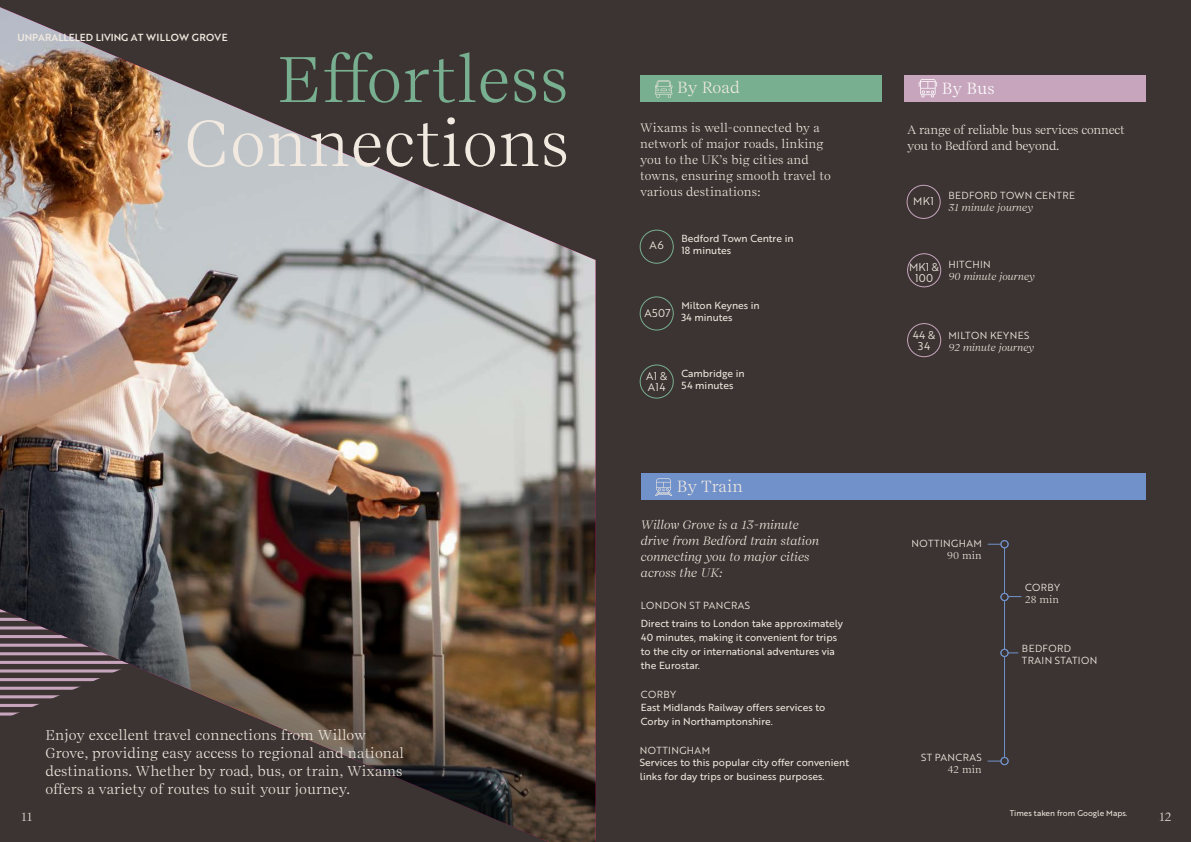
<style>
.page{position:relative;width:1191px;height:842px;background:#3c3432}
.page>*{position:absolute;margin:0;border:0;box-sizing:border-box;transform-origin:0 0}
.t1{font:64px "Spezia Serif Regular B";color:#f2eae0}
.t2{font:64px "Spezia Serif Regular B";color:#78af90}
.t3{font:16px "Spezia Serif Regular B";color:#f2eae0}
.t4{font:16px "Spezia Serif Regular B";color:#fff}
.t5{font:14px/18px "Spezia Serif Regular B";color:#f2eae0}
.t6{font:12px/16px "Spezia Serif Regular B";color:#f2eae0}
.t7{font:12px/16px "Spezia Serif Regular Italic B";color:#f2eae0}
.t8{font:12px/16px "Spezia Serif Regular B";letter-spacing:-.03em;color:#f2eae0}
.t9{font:11px/11px "Brother 1816 Book";letter-spacing:.04em;color:#f2eae0;text-align:center}
.t10{font:10px/14px "Brother 1816 Regular";color:#f2eae0}
.t11{font:10px/12px "Brother 1816 Book";letter-spacing:.04em;color:#f2eae0}
.t12{font:10px "Spezia Serif Regular Italic B";color:#f2eae0}
.t13{font:10px "Brother 1816 Medium";color:#f2eae0}
.t14{font:10px "Spezia Serif Regular B";color:#f2eae0}
.t15{font:8px "Brother 1816 Regular";color:#f2eae0}
.s1{font-size:11px}
</style>
<div class="page">
<img style="left:0;top:7px;width:595px;height:835px">
<svg style="left:987px;top:544px;width:13px;height:1px"></svg>
<svg style="left:1008px;top:596px;width:13px;height:1px"></svg>
<svg style="left:987px;top:761px;width:13px;height:1px"></svg>
<hr style="left:1004px;top:544px;width:1px;height:217px;background:#7091ca">
<div style="left:641px;top:474px;width:504px;height:26px;background:#7091ca"></div>
<svg style="left:655px;top:478px;width:17px;height:18px"></svg>
<div style="left:904px;top:75px;width:241px;height:27px;background:#c7a5bd"></div>
<svg style="left:918px;top:79px;width:19px;height:18px"></svg>
<div style="left:641px;top:75px;width:241px;height:27px;background:#78af90"></div>
<svg style="left:655px;top:80px;width:17px;height:18px"></svg>
<div style="left:1000px;top:540px;width:8px;height:8px;background:#3c3432;border:1px solid #7091ca;border-radius:50%"></div>
<div style="left:1000px;top:540px;width:8px;height:8px;border:1px solid #7091ca;border-radius:50%"></div>
<div style="left:1000px;top:593px;width:8px;height:8px;background:#3c3432;border:1px solid #7091ca;border-radius:50%"></div>
<div style="left:1000px;top:593px;width:8px;height:8px;border:1px solid #7091ca;border-radius:50%"></div>
<div style="left:1000px;top:649px;width:8px;height:8px;background:#3c3432;border:1px solid #7091ca;border-radius:50%"></div>
<div style="left:1000px;top:649px;width:8px;height:8px;border:1px solid #7091ca;border-radius:50%"></div>
<div style="left:1000px;top:757px;width:8px;height:8px;background:#3c3432;border:1px solid #7091ca;border-radius:50%"></div>
<div style="left:1000px;top:757px;width:8px;height:8px;border:1px solid #7091ca;border-radius:50%"></div>
<div style="left:907px;top:185px;width:33px;height:34px;border:1px solid #c7a5bd;border-radius:50%"></div>
<div style="left:907px;top:254px;width:34px;height:33px;border:1px solid #c7a5bd;border-radius:50%"></div>
<div style="left:907px;top:323px;width:34px;height:34px;border:1px solid #c7a5bd;border-radius:50%"></div>
<div style="left:640px;top:230px;width:33px;height:33px;border:1px solid #78af90;border-radius:50%"></div>
<div style="left:640px;top:365px;width:33px;height:33px;border:1px solid #78af90;border-radius:50%"></div>
<div style="left:640px;top:297px;width:33px;height:33px;border:1px solid #78af90;border-radius:50%"></div>
<p class="t13" style="left:17px;top:30px;width:212px">UNPARALLELED LIVING AT WILLOW GROVE</p>
<h1 class="t2" style="left:277px;top:35px;width:293px">Effortless</h1>
<h1 class="t1" style="left:184px;top:99px;width:387px">Connections</h1>
<h3 class="t5" style="left:45px;top:725px;width:360px">Enjoy excellent travel connections from Willow Grove, providing easy access to regional and national destinations. Whether by road, bus, or train, Wixams offers a variety of routes to suit your journey.</h3>
<h2 class="t3" style="left:677px;top:77px;width:64px">By Road</h2>
<h2 class="t4" style="left:941px;top:77px;width:54px">By Bus</h2>
<p class="t6" style="left:640px;top:120px;width:192px">Wixams is well-connected by a network of major roads, linking you to the UK’s big cities and towns, ensuring smooth travel to various destinations:</p>
<p class="t10" style="left:681px;top:232px;width:114px;line-height:12px">Bedford Town Centre in<br>18 minutes</p>
<p class="t9" style="left:649px;top:239px;width:16px">A6</p>
<p class="t9" style="left:644px;top:308px;width:28px">A507</p>
<p class="t10" style="left:681px;top:299px;width:80px;line-height:12px">Milton Keynes in<br>34 minutes</p>
<p class="t9" style="left:646px;top:370px;width:23px;text-align:left">A1 &amp;<br>A14</p>
<p class="t10" style="left:681px;top:367px;width:65px;line-height:12px">Cambridge in<br>54 minutes</p>
<h2 class="t3" style="left:677px;top:475px;width:68px">By Train</h2>
<p class="t7" style="left:641px;top:516px;width:180px">Willow Grove is a 13-minute drive from Bedford train station connecting you to major cities across the UK:</p>
<p class="t11" style="left:641px;top:599px;width:111px">LONDON ST PANCRAS</p>
<p class="t10" style="left:641px;top:616px;width:204px">Direct trains to London take approximately 40 minutes, making it convenient for trips to the city or international adventures via the Eurostar.</p>
<p class="t11" style="left:641px;top:688px;width:37px">CORBY</p>
<p class="t10" style="left:641px;top:699px;width:186px">East Midlands Railway offers services to<br>Corby in Northamptonshire.</p>
<p class="t11" style="left:640px;top:744px;width:72px">NOTTINGHAM</p>
<p class="t10" style="left:640px;top:755px;width:211px">Services to this popular city offer convenient links for day trips or business purposes.</p>
<p class="t8" style="left:907px;top:121px;width:219px">A range of reliable bus services connect you to Bedford and beyond.</p>
<p class="t9" style="left:913px;top:196px;width:22px">MK1</p>
<p class="t11" style="left:948px;top:189px;width:128px">BEDFORD TOWN CENTRE</p>
<p class="t12" style="left:948px;top:201px;width:86px">31 minute journey</p>
<p class="t9" style="left:909px;top:261px;width:31px">MK1 &amp;<br>100</p>
<p class="t11" style="left:948px;top:258px;width:44px">HITCHIN</p>
<p class="t12" style="left:948px;top:270px;width:88px">90 minute journey</p>
<p class="t11" style="left:912px;top:329px;width:118px"><span class="s1">44 &amp;</span> MILTON KEYNES</p>
<p class="t9" style="left:918px;top:341px;width:13px">34</p>
<p class="t12" style="left:948px;top:341px;width:87px">92 minute journey</p>
<p class="t11" style="left:911px;top:537px;width:72px">NOTTINGHAM</p>
<p class="t14" style="left:947px;top:548px;width:36px">90 min</p>
<p class="t11" style="left:921px;top:751px;width:62px">ST PANCRAS</p>
<p class="t14" style="left:947px;top:763px;width:36px">42 min</p>
<p class="t11" style="left:1025px;top:581px;width:37px">CORBY</p>
<p class="t14" style="left:1025px;top:592px;width:36px">28 min</p>
<p class="t11" style="left:1022px;top:642px;width:77px">BEDFORD<br>TRAIN STATION</p>
<p class="t15" style="left:1009px;top:807px;width:119px">Times taken from Google Maps.</p>
<p class="t6" style="left:21px;top:808px;width:13px">11</p>
<p class="t6" style="left:1159px;top:808px;width:14px">12</p>
</div>
